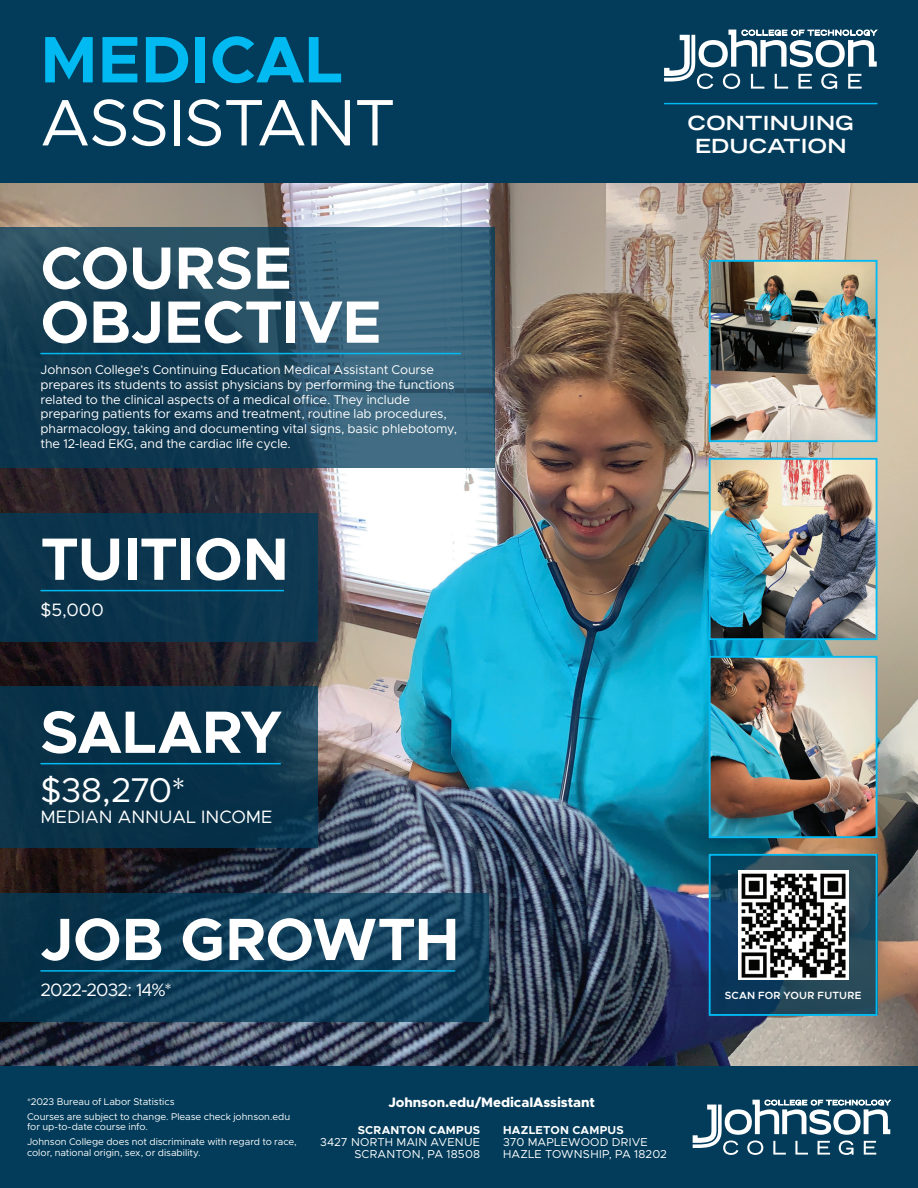
<style>
.page{position:relative;width:918px;height:1188px;background:#fff}
.page>*{position:absolute;margin:0;border:0;box-sizing:border-box;transform-origin:0 0}
.t1{font:66px "Metropolis";letter-spacing:-.015em;color:#fff}
.t2{font:700 66px "Metropolis";color:#00baf1}
.t3{font:700 60px/54px "Metropolis";letter-spacing:-.005em;color:#fff}
.t4{font:34.5px "Metropolis";color:#fff}
.t5{font:700 expanded 19.5px/22.5px "Trade Gothic LH";letter-spacing:.02em;color:#fff;text-align:center;scale:1.04 1}
.t6{font:18px "Metropolis";color:#fff}
.t7{font:18px "Metropolis";letter-spacing:-.05em;color:#fff}
.t8{font:800 13.65px "Metropolis";letter-spacing:-.005em;color:#fff}
.t9{font:12.75px/14.5px "Metropolis";letter-spacing:-.005em;color:#fff}
.t10{font:11.55px/12.3px "Metropolis";letter-spacing:.015em;color:#fff;text-align:right}
.t11{font:700 11.55px "Metropolis";letter-spacing:.02em;color:#fff}
.t12{font:600 10.5px "Metropolis";letter-spacing:.02em;color:#fff}
.t13{font:9.75px/14.9px "Metropolis";color:#fff}
</style>
<div class="page">
<img style="left:0;top:182px;width:918px;height:884px">
<div style="left:0;top:0;width:918px;height:182px;background:#023c5a"></div>
<img style="left:712px;top:263px;width:163px;height:176px">
<div style="left:709px;top:260px;width:169px;height:182px;border:2px solid #00baf1"></div>
<img style="left:712px;top:659px;width:163px;height:176px">
<div style="left:709px;top:656px;width:169px;height:182px;border:2px solid #00baf1"></div>
<img style="left:712px;top:461px;width:163px;height:176px">
<div style="left:709px;top:458px;width:169px;height:182px;border:2px solid #00baf1"></div>
<div style="left:0;top:1066px;width:918px;height:122px;background:#023c5a"></div>
<svg style="left:712px;top:857px;width:163px;height:156px;background:#22485f"></svg>
<div style="left:709px;top:854px;width:169px;height:162px;border:2px solid #00baf1"></div>
<img style="left:738px;top:871px;width:110px;height:109px">
<svg style="left:664px;top:30px;width:213px;height:59px"></svg>
<hr style="left:664px;top:103px;width:214px;height:1px;background:#00baf1">
<svg style="left:0;top:227px;width:495px;height:241px;background:#254f65"></svg>
<hr style="left:40px;top:353px;width:421px;height:1px;background:#00baf1">
<div style="left:0;top:513px;width:318px;height:128px;background:#0c354e"></div>
<hr style="left:40px;top:590px;width:244px;height:1px;background:#00baf1">
<svg style="left:0;top:686px;width:318px;height:162px;background:#09324a"></svg>
<hr style="left:40px;top:763px;width:241px;height:1px;background:#00baf1">
<svg style="left:0;top:893px;width:489px;height:128px;background:#103d58"></svg>
<hr style="left:40px;top:970px;width:415px;height:2px;background:#00baf1">
<svg style="left:693px;top:1100px;width:198px;height:55px"></svg>
<h1 class="t2" style="left:40px;top:18px;width:304px">MEDICAL</h1>
<h1 class="t1" style="left:40px;top:82px;width:357px">ASSISTANT</h1>
<h2 class="t3" style="left:40px;top:241px;width:342px">COURSE<br>OBJECTIVE</h2>
<p class="t9" style="left:40px;top:363px;width:418px">Johnson College’s Continuing Education Medical Assistant Course prepares its students to assist physicians by performing the functions related to the clinical aspects of a medical office. They include preparing patients for exams and treatment, routine lab procedures, pharmacology, taking and documenting vital signs, basic phlebotomy, the 12-lead EKG, and the cardiac life cycle.</p>
<h2 class="t3" style="left:40px;top:532px;width:250px">TUITION</h2>
<h3 class="t6" style="left:40px;top:598px;width:65px">$5,000</h3>
<h2 class="t3" style="left:40px;top:705px;width:243px">SALARY</h2>
<h3 class="t4" style="left:40px;top:769px;width:147px">$38,270*</h3>
<h3 class="t6" style="left:40px;top:806px;width:234px">MEDIAN ANNUAL INCOME</h3>
<h2 class="t3" style="left:40px;top:912px;width:420px">JOB GROWTH</h2>
<h3 class="t7" style="left:40px;top:979px;width:133px">2022-2032: 14%*</h3>
<h3 class="t5" style="left:688px;top:112px;width:161px">CONTINUING<br>EDUCATION</h3>
<p class="t12" style="left:725px;top:989px;width:138px">SCAN FOR YOUR FUTURE</p>
<p class="t13" style="left:27px;top:1094px;width:265px">*2023 Bureau of Labor Statistics<br>Courses are subject to change. Please check johnson.edu</p>
<p class="t13" style="left:27px;top:1120px;width:271px">for up-to-date course info.<br>Johnson College does not discriminate with regard to race,</p>
<p class="t13" style="left:27px;top:1145px;width:175px">color, national origin, sex, or disability.</p>
<p class="t8" style="left:388px;top:1094px;width:208px">Johnson.edu/MedicalAssistant</p>
<p class="t11" style="left:358px;top:1123px;width:124px">SCRANTON CAMPUS</p>
<p class="t10" style="left:320px;top:1136px;width:162px">3427 NORTH MAIN AVENUE<br>SCRANTON, PA 18508</p>
<p class="t11" style="left:503px;top:1123px;width:122px">HAZLETON CAMPUS</p>
<p class="t10" style="left:503px;top:1136px;width:166px;text-align:left">370 MAPLEWOOD DRIVE<br>HAZLE TOWNSHIP, PA 18202</p>
</div>
